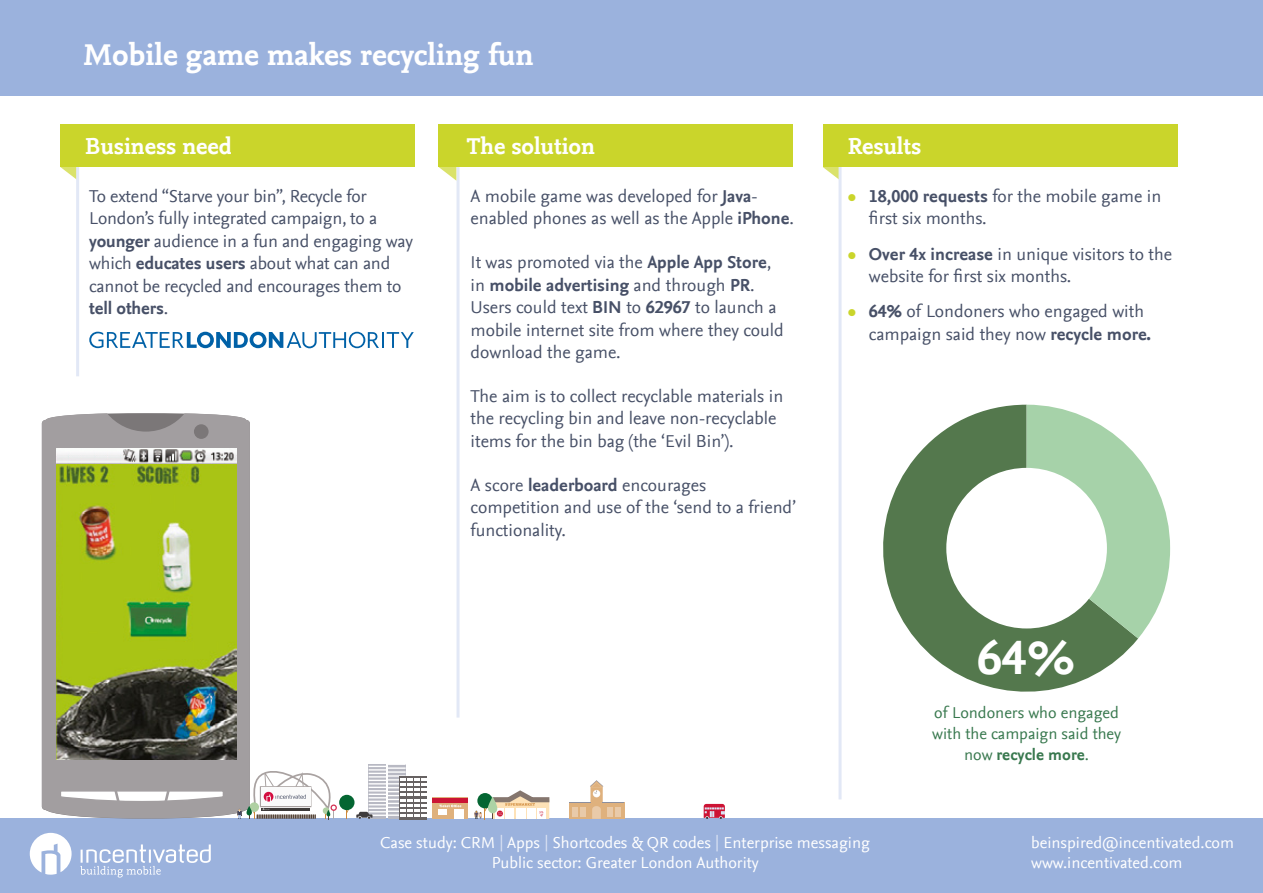
<style>
.page{position:relative;width:1263px;height:893px;background:#fff}
.page>*{position:absolute;margin:0;border:0;box-sizing:border-box;transform-origin:0 0}
.t1{font:700 49.35px "Nexus Mix TF";color:#fff}
.t2{font:700 31.5px "Nexus Mix TF";color:#fff}
.t3{font:700 24px "Nexus Mix TF";color:#fff}
.t4{font:18px/22.5px "Nexus Sans TF";color:#475067}
.t5{font:16.5px/19.8px "Nexus Sans TF";color:#fff}
.t6{font:16.5px/21px "Nexus Sans TF";color:#38784e;text-align:center}
.s1{font-weight:700}
.s2{font-family:"Nexus Mix TF";font-weight:700;font-size:19.5px;color:#cad52b}
.s3{color:#e2e8f6}
</style>
<div class="page">
<svg style="left:61px;top:167px;width:15px;height:12px"></svg>
<hr style="left:76px;top:146px;width:3px;height:230px;background:#e2e8f6">
<div style="left:61px;top:124px;width:354px;height:43px;background:#cad52b"></div>
<svg style="left:823px;top:167px;width:15px;height:12px"></svg>
<hr style="left:838px;top:146px;width:3px;height:653px;background:#e2e8f6">
<div style="left:823px;top:124px;width:354px;height:43px;background:#cad52b"></div>
<hr style="left:456px;top:146px;width:3px;height:572px;background:#e2e8f6">
<svg style="left:439px;top:167px;width:17px;height:14px"></svg>
<div style="left:439px;top:124px;width:354px;height:43px;background:#cad52b"></div>
<div style="left:0;top:0;width:1263px;height:96px;background:#9bb2dd"></div>
<div style="left:0;top:819px;width:1263px;height:74px;background:#9bb2dd"></div>
<svg style="left:30px;top:833px;width:42px;height:42px"></svg>
<svg style="left:80px;top:844px;width:131px;height:33px"></svg>
<svg style="left:42px;top:413px;width:208px;height:405px;fill:#a29ea0"></svg>
<div style="left:194px;top:424px;width:15px;height:15px;background:#7b7778;border-radius:50%"></div>
<svg style="left:59px;top:780px;width:166px;height:32px"></svg>
<img style="left:56px;top:448px;width:180px;height:311px">
<svg style="left:346px;top:810px;width:3px;height:9px"></svg>
<div style="left:339px;top:795px;width:15px;height:15px;background:#046632;border-radius:50%"></div>
<svg style="left:237px;top:809px;width:5px;height:10px"></svg>
<svg style="left:704px;top:804px;width:21px;height:15px"></svg>
<svg style="left:432px;top:802px;width:36px;height:17px"></svg>
<hr style="left:432px;top:798px;width:36px;height:4px;background:#cb1434">
<svg style="left:439px;top:805px;width:22px;height:2px"></svg>
<div style="left:454px;top:809px;width:5px;height:10px;background:#fff"></div>
<div style="left:459px;top:809px;width:5px;height:10px;background:#fff"></div>
<div style="left:438px;top:809px;width:8px;height:6px;background:#fff"></div>
<div style="left:330px;top:804px;width:7px;height:7px;border:1px solid #d33153;border-radius:50%"></div>
<svg style="left:246px;top:806px;width:6px;height:9px"></svg>
<svg style="left:474px;top:790px;width:80px;height:30px"></svg>
<svg style="left:249px;top:770px;width:87px;height:49px"></svg>
<svg style="left:569px;top:780px;width:55px;height:39px"></svg>
<div style="left:572px;top:807px;width:6px;height:9px;background:#e9caa9"></div>
<div style="left:581px;top:807px;width:5px;height:9px;background:#e9caa9"></div>
<div style="left:607px;top:807px;width:6px;height:9px;background:#e9caa9"></div>
<div style="left:616px;top:807px;width:5px;height:9px;background:#e9caa9"></div>
<svg style="left:356px;top:765px;width:71px;height:54px"></svg>
<svg style="left:89px;top:332px;width:325px;height:16px"></svg>
<svg style="left:883px;top:405px;width:255px;height:287px;fill:#54784d"></svg>
<svg style="left:1026px;top:405px;width:144px;height:233px"></svg>
<div style="left:946px;top:468px;width:161px;height:160px;background:#fff;border-radius:50%"></div>
<h2 class="t2" style="left:83px;top:36px;width:452px">Mobile game makes recycling fun</h2>
<h3 class="t3" style="left:85px;top:132px;width:148px">Business need</h3>
<p class="t4" style="left:89px;top:185px;width:325px">To extend “Starve your bin”, Recycle for London’s fully integrated campaign, to a <span class="s1">younger</span> audience in a fun and engaging way which <span class="s1">educates users</span> about what can and cannot be recycled and encourages them to <span class="s1">tell others</span>.</p>
<h3 class="t3" style="left:466px;top:132px;width:130px">The solution</h3>
<p class="t4" style="left:471px;top:185px;width:325px">A mobile game was developed for <span class="s1">Java&shy;</span>enabled phones as well as the Apple <span class="s1">iPhone</span>.</p>
<p class="t4" style="left:471px;top:251px;width:315px">It was promoted via the <span class="s1">Apple App Store</span>, in <span class="s1">mobile advertising</span> and through <span class="s1">PR</span>.<br>Users could text <span class="s1">BIN</span> to <span class="s1">62967</span> to launch a mobile internet site from where they could download the game.</p>
<p class="t4" style="left:471px;top:385px;width:314px">The aim is to collect recyclable materials in the recycling bin and leave non-recyclable items for the bin bag (the ‘Evil Bin’).</p>
<p class="t4" style="left:471px;top:474px;width:327px">A score <span class="s1">leaderboard</span> encourages competition and use of the ‘send to a friend’ functionality.</p>
<h3 class="t3" style="left:848px;top:132px;width:75px">Results</h3>
<p class="t4" style="left:869px;top:185px;width:294px;text-indent:-21px"><span class="s2">•</span> <span class="s1">18,000 requests</span> for the mobile game in first six months.</p>
<p class="t4" style="left:869px;top:243px;width:305px;text-indent:-21px"><span class="s2">•</span> <span class="s1">Over 4x increase</span> in unique visitors to the website for first six months.</p>
<p class="t4" style="left:869px;top:300px;width:284px;text-indent:-21px"><span class="s2">•</span> <span class="s1">64%</span> of Londoners who engaged with campaign said they now <span class="s1">recycle more.</span></p>
<h1 class="t1" style="left:977px;top:630px;width:100px">64%</h1>
<p class="t6" style="left:932px;top:702px;width:190px">of Londoners who engaged with the campaign said they now <span class="s1">recycle more</span>.</p>
<p class="t5" style="left:380px;top:833px;width:491px;text-align:center">Case study: CRM <span class="s3">|</span> Apps <span class="s3">|</span> Shortcodes &amp; QR codes <span class="s3">|</span> Enterprise messaging<br>Public sector: Greater London Authority</p>
<p class="t5" style="left:1031px;top:833px;width:204px">beinspired@incentivated.com www.incentivated.com</p>
</div>
